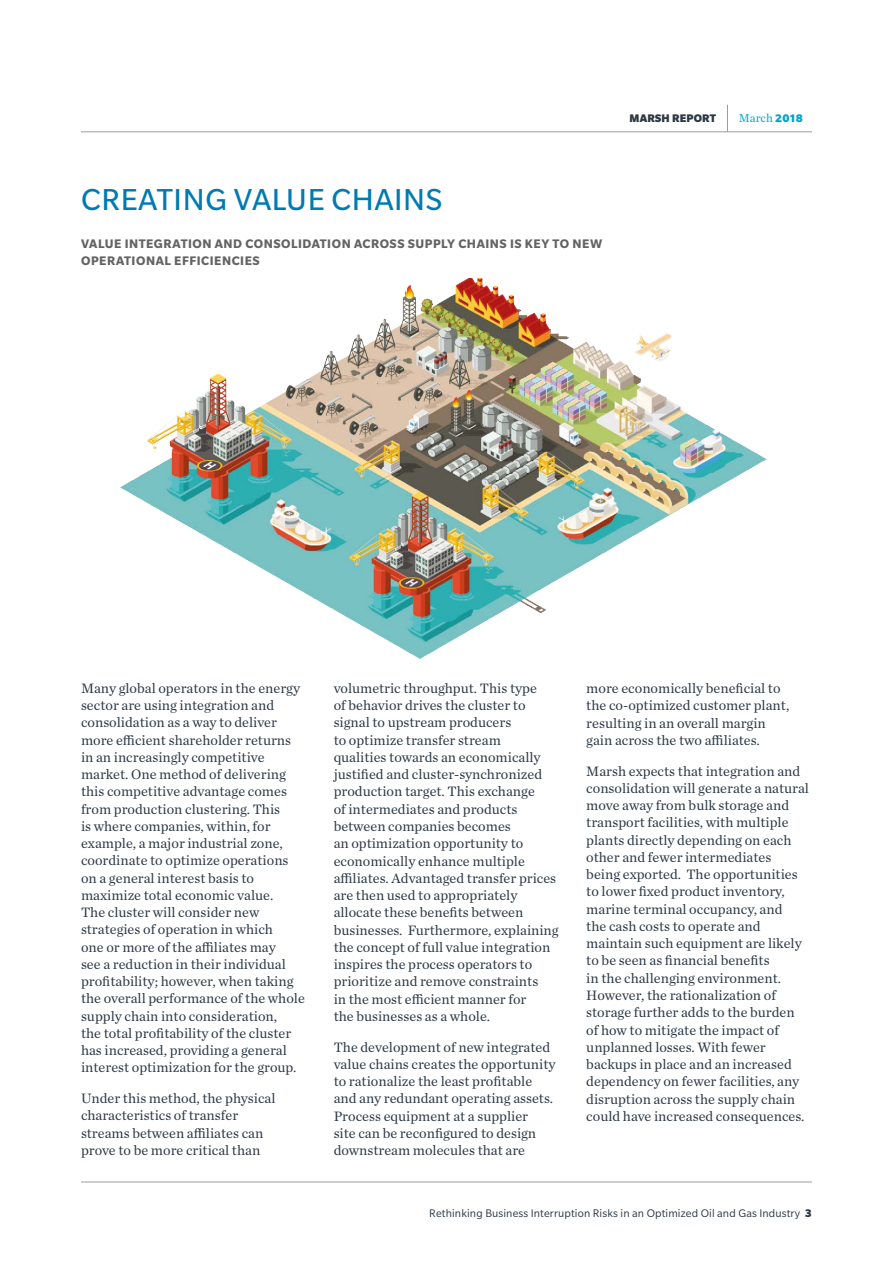
<style>
.page{position:relative;width:893px;height:1263px;background:#fff}
.page>*{position:absolute;margin:0;border:0;box-sizing:border-box;transform-origin:0 0}
.t1{font:33px "Slate Pro";letter-spacing:.02em;color:#007ab1}
.t2{font:14.25px/17.2px "Chronicle Text G1";color:#2c3946}
.t3{font:700 13.5px/17.2px "Slate Pro";letter-spacing:.04em;color:#646363}
.t4{font:12px "Slate Pro";letter-spacing:.01em;color:#2c3946}
.t5{font:900 12px "Slate Pro";letter-spacing:.01em;color:#2c3946}
.t6{font:12px "Chronicle Text G1";color:#00a4ce}
.s1{font-family:"Slate Pro";font-weight:900}
.s2{font-weight:900}
</style>
<div class="page">
<hr style="left:81px;top:132px;width:731px;height:1px;background:#9d9d9c">
<hr style="left:81px;top:1182px;width:731px;height:1px;background:#9d9d9c">
<svg style="left:727px;top:105px;width:1px;height:27px"></svg>
<img style="left:121px;top:278px;width:645px;height:380px">
<h1 class="t1" style="left:81px;top:183px;width:363px">CREATING VALUE CHAINS</h1>
<p class="t3" style="left:81px;top:235px;width:523px">VALUE INTEGRATION AND CONSOLIDATION ACROSS SUPPLY CHAINS IS KEY TO NEW<br>OPERATIONAL EFFICIENCIES</p>
<p class="t5" style="left:630px;top:111px;width:88px">MARSH REPORT</p>
<p class="t6" style="left:739px;top:109px;width:66px">March <span class="s1">2018</span></p>
<p class="t2" style="left:81px;top:679px;width:225px">Many global operators in the energy sector are using integration and consolidation as a way to deliver more efficient shareholder returns in an increasingly competitive market. One method of delivering this competitive advantage comes from production clustering. This<br>is where companies, within, for example, a major industrial zone, coordinate to optimize operations on a general interest basis to maximize total economic value.<br>The cluster will consider new strategies of operation in which<br>one or more of the affiliates may<br>see a reduction in their individual profitability; however, when taking the overall performance of the whole supply chain into consideration,<br>the total profitability of the cluster has increased, providing a general interest optimization for the group.</p>
<p class="t2" style="left:81px;top:1089px;width:196px">Under this method, the physical characteristics of transfer streams between affiliates can prove to be more critical than</p>
<p class="t2" style="left:334px;top:679px;width:227px">volumetric throughput. This type<br>of behavior drives the cluster to signal to upstream producers<br>to optimize transfer stream<br>qualities towards an economically justified and cluster-synchronized production target. This exchange<br>of intermediates and products between companies becomes<br>an optimization opportunity to economically enhance multiple affiliates. Advantaged transfer prices are then used to appropriately allocate these benefits between businesses. Furthermore, explaining the concept of full value integration inspires the process operators to prioritize and remove constraints<br>in the most efficient manner for<br>the businesses as a whole.</p>
<p class="t2" style="left:334px;top:1037px;width:223px">The development of new integrated value chains creates the opportunity to rationalize the least profitable and any redundant operating assets.<br>Process equipment at a supplier<br>site can be reconfigured to design downstream molecules that are</p>
<p class="t2" style="left:586px;top:679px;width:204px">more economically beneficial to the co-optimized customer plant, resulting in an overall margin gain across the two affiliates.</p>
<p class="t2" style="left:586px;top:761px;width:224px">Marsh expects that integration and consolidation will generate a natural move away from bulk storage and transport facilities, with multiple plants directly depending on each other and fewer intermediates<br>being exported. The opportunities to lower fixed product inventory, marine terminal occupancy, and<br>the cash costs to operate and maintain such equipment are likely to be seen as financial benefits<br>in the challenging environment.<br>However, the rationalization of storage further adds to the burden of how to mitigate the impact of unplanned losses. With fewer backups in place and an increased dependency on fewer facilities, any disruption across the supply chain could have increased consequences.</p>
<p class="t4" style="left:429px;top:1207px;width:384px">Rethinking Business Interruption Risks in an Optimized Oil and Gas Industry <span class="s2">3</span></p>
</div>
